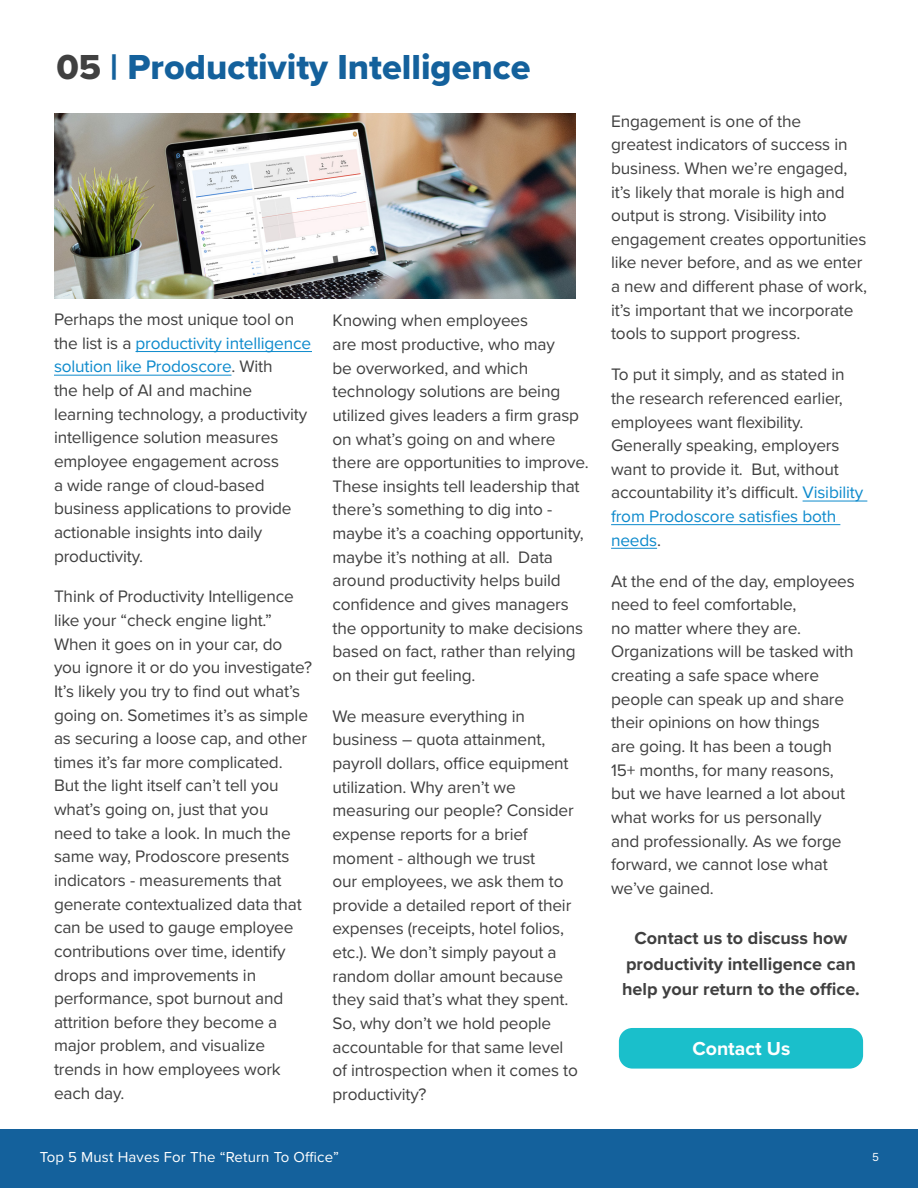
<style>
.page{position:relative;width:918px;height:1188px;background:#fff}
.page>*{position:absolute;margin:0;border:0;box-sizing:border-box;transform-origin:0 0}
.t1{font:36px "Proxima Nova Extrabld";color:#14619c}
.t2{font:700 19.5px "Proxima Nova";color:#fff}
.t3{font:700 18px/25.5px "Proxima Nova";color:#404040;text-align:center}
.t4{font:17.25px/23.7px "Proxima Nova";letter-spacing:-.01em;color:#404040}
.t5{font:15px "Proxima Nova";letter-spacing:.01em;color:#fff}
.t6{font:12px "Work Sans";color:#fff}
.s1{color:#404040}
.s2{color:#0d8acc}
</style>
<div class="page">
<div style="left:0;top:1130px;width:918px;height:58px;background:#14619c"></div>
<hr style="left:136px;top:351px;width:176px;height:1px;background:#0d8acc">
<hr style="left:54px;top:375px;width:177px;height:1px;background:#0d8acc">
<hr style="left:803px;top:501px;width:64px;height:1px;background:#0d8acc">
<hr style="left:611px;top:524px;width:229px;height:1px;background:#0d8acc">
<hr style="left:611px;top:548px;width:46px;height:1px;background:#0d8acc">
<img style="left:54px;top:113px;width:522px;height:185px">
<div style="left:619px;top:1028px;width:244px;height:41px;background:#1abfcb;border-radius:14px"></div>
<h1 class="t1" style="left:56px;top:41px;width:476px"><span class="s1">05</span> | Productivity Intelligence</h1>
<p class="t4" style="left:54px;top:307px;width:259px">Perhaps the most unique tool on the list is a <span class="s2">productivity intelligence solution like Prodoscore</span>. With<br>the help of AI and machine learning technology, a productivity intelligence solution measures employee engagement across<br>a wide range of cloud-based business applications to provide actionable insights into daily productivity.</p>
<p class="t4" style="left:54px;top:584px;width:259px">Think of Productivity Intelligence like your “check engine light.”<br>When it goes on in your car, do you ignore it or do you investigate?<br>It’s likely you try to find out what’s going on. Sometimes it’s as simple as securing a loose cap, and other times it’s far more complicated.<br>But the light itself can’t tell you what’s going on, just that you<br>need to take a look. In much the same way, Prodoscore presents indicators - measurements that generate contextualized data that can be used to gauge employee contributions over time, identify drops and improvements in performance, spot burnout and attrition before they become a major problem, and visualize trends in how employees work each day.</p>
<p class="t4" style="left:333px;top:308px;width:258px">Knowing when employees<br>are most productive, who may<br>be overworked, and which technology solutions are being utilized gives leaders a firm grasp on what’s going on and where there are opportunities to improve.<br>These insights tell leadership that there’s something to dig into - maybe it’s a coaching opportunity, maybe it’s nothing at all. Data around productivity helps build confidence and gives managers the opportunity to make decisions based on fact, rather than relying on their gut feeling.</p>
<p class="t4" style="left:333px;top:703px;width:247px">We measure everything in business – quota attainment, payroll dollars, office equipment utilization. Why aren’t we measuring our people? Consider expense reports for a brief moment - although we trust<br>our employees, we ask them to provide a detailed report of their expenses (receipts, hotel folios, etc.). We don’t simply payout a random dollar amount because they said that’s what they spent.<br>So, why don’t we hold people accountable for that same level of introspection when it comes to productivity?</p>
<p class="t4" style="left:611px;top:108px;width:257px">Engagement is one of the<br>greatest indicators of success in business. When we’re engaged, it’s likely that morale is high and output is strong. Visibility into engagement creates opportunities like never before, and as we enter a new and different phase of work, it’s important that we incorporate tools to support progress.</p>
<p class="t4" style="left:611px;top:362px;width:254px">To put it simply, and as stated in the research referenced earlier, employees want flexibility.<br>Generally speaking, employers want to provide it. But, without accountability it’s difficult. <span class="s2">Visibility from Prodoscore satisfies both needs</span>.</p>
<p class="t4" style="left:611px;top:568px;width:245px">At the end of the day, employees need to feel comfortable,<br>no matter where they are.<br>Organizations will be tasked with creating a safe space where people can speak up and share their opinions on how things<br>are going. It has been a tough<br>15+ months, for many reasons, but we have learned a lot about what works for us personally<br>and professionally. As we forge forward, we cannot lose what we’ve gained.</p>
<p class="t3" style="left:622px;top:925px;width:239px">Contact us to discuss how productivity intelligence can help your return to the office.</p>
<p class="t2" style="left:692px;top:1034px;width:99px">Contact Us</p>
<p class="t5" style="left:40px;top:1145px;width:301px">Top 5 Must Haves For The “Return To Office”</p>
<p class="t6" style="left:872px;top:1148px;width:8px">5</p>
</div>
